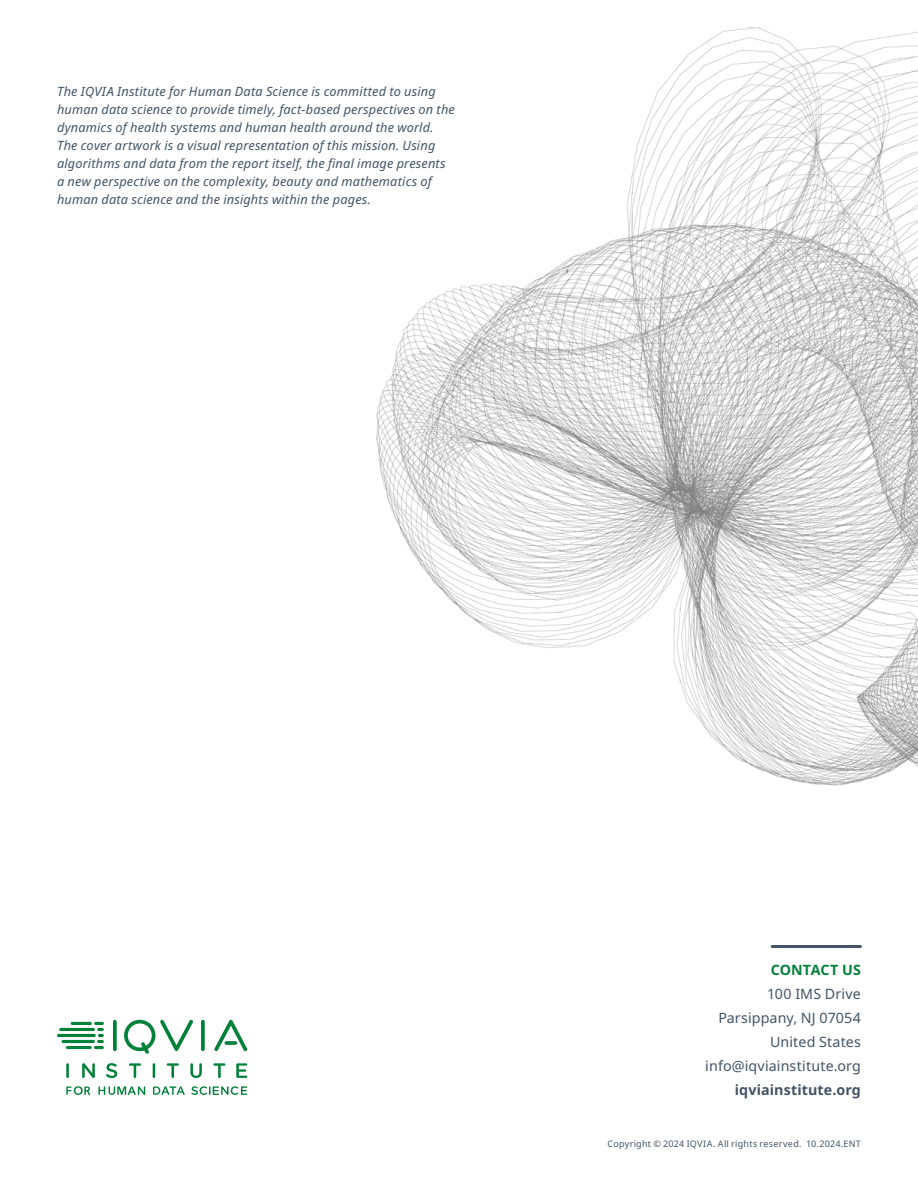
<style>
.page{position:relative;width:918px;height:1188px;background:#fff}
.page>*{position:absolute;margin:0;border:0;box-sizing:border-box;transform-origin:0 0}
.t1{font:14.25px/24px "Noto Sans";letter-spacing:.01em;color:#435465;text-align:right}
.t2{font:700 14.25px "Noto Sans";letter-spacing:.005em;color:#435465}
.t3{font:700 14.25px "Noto Sans";letter-spacing:.01em;color:#008139}
.t4{font:italic 12.75px/18px "Noto Sans";letter-spacing:.015em;color:#435465}
.t5{font:9px "Noto Sans";letter-spacing:.025em;color:#435465}
</style>
<div class="page">
<svg style="left:113px;top:1020px;width:4px;height:31px"></svg>
<svg style="left:201px;top:1020px;width:4px;height:31px"></svg>
<svg style="left:124px;top:1019px;width:69px;height:35px"></svg>
<svg style="left:214px;top:1020px;width:33px;height:31px"></svg>
<hr style="left:66px;top:1046px;width:26px;height:3px;background:#008139;border-radius:2px">
<svg style="left:94px;top:1022px;width:10px;height:27px"></svg>
<hr style="left:61px;top:1040px;width:34px;height:3px;background:#008139;border-radius:2px">
<hr style="left:57px;top:1034px;width:39px;height:3px;background:#008139;border-radius:2px">
<hr style="left:59px;top:1028px;width:36px;height:3px;background:#008139;border-radius:2px">
<hr style="left:71px;top:1022px;width:21px;height:3px;background:#008139;border-radius:2px">
<svg style="left:167px;top:1063px;width:12px;height:15px"></svg>
<svg style="left:213px;top:1063px;width:12px;height:15px"></svg>
<svg style="left:129px;top:1063px;width:12px;height:15px"></svg>
<svg style="left:236px;top:1063px;width:11px;height:15px"></svg>
<svg style="left:82px;top:1063px;width:13px;height:15px"></svg>
<svg style="left:153px;top:1063px;width:2px;height:15px"></svg>
<hr style="left:66px;top:1063px;width:3px;height:15px;background:#008139">
<svg style="left:106px;top:1063px;width:11px;height:15px"></svg>
<svg style="left:190px;top:1063px;width:12px;height:15px"></svg>
<svg style="left:153px;top:1086px;width:32px;height:9px"></svg>
<svg style="left:98px;top:1086px;width:47px;height:9px"></svg>
<svg style="left:66px;top:1086px;width:24px;height:9px"></svg>
<svg style="left:191px;top:1086px;width:56px;height:9px"></svg>
<hr style="left:772px;top:945px;width:87px;height:3px;background:#435465">
<img style="left:377px;top:27px;width:541px;height:759px">
<p class="t4" style="left:57px;top:82px;width:399px">The IQVIA Institute for Human Data Science is committed to using human data science to provide timely, fact-based perspectives on the dynamics of health systems and human health around the world.<br>The cover artwork is a visual representation of this mission. Using algorithms and data from the report itself, the final image presents a new perspective on the complexity, beauty and mathematics of human data science and the insights within the pages.</p>
<p class="t3" style="left:771px;top:960px;width:92px">CONTACT US</p>
<p class="t1" style="left:705px;top:982px;width:157px">100 IMS Drive<br>Parsippany, NJ 07054<br>United States info@iqviainstitute.org</p>
<p class="t2" style="left:735px;top:1080px;width:128px">iqviainstitute.org</p>
<p class="t5" style="left:608px;top:1137px;width:255px">Copyright © 2024 IQVIA. All rights reserved. 10.2024.ENT</p>
</div>
